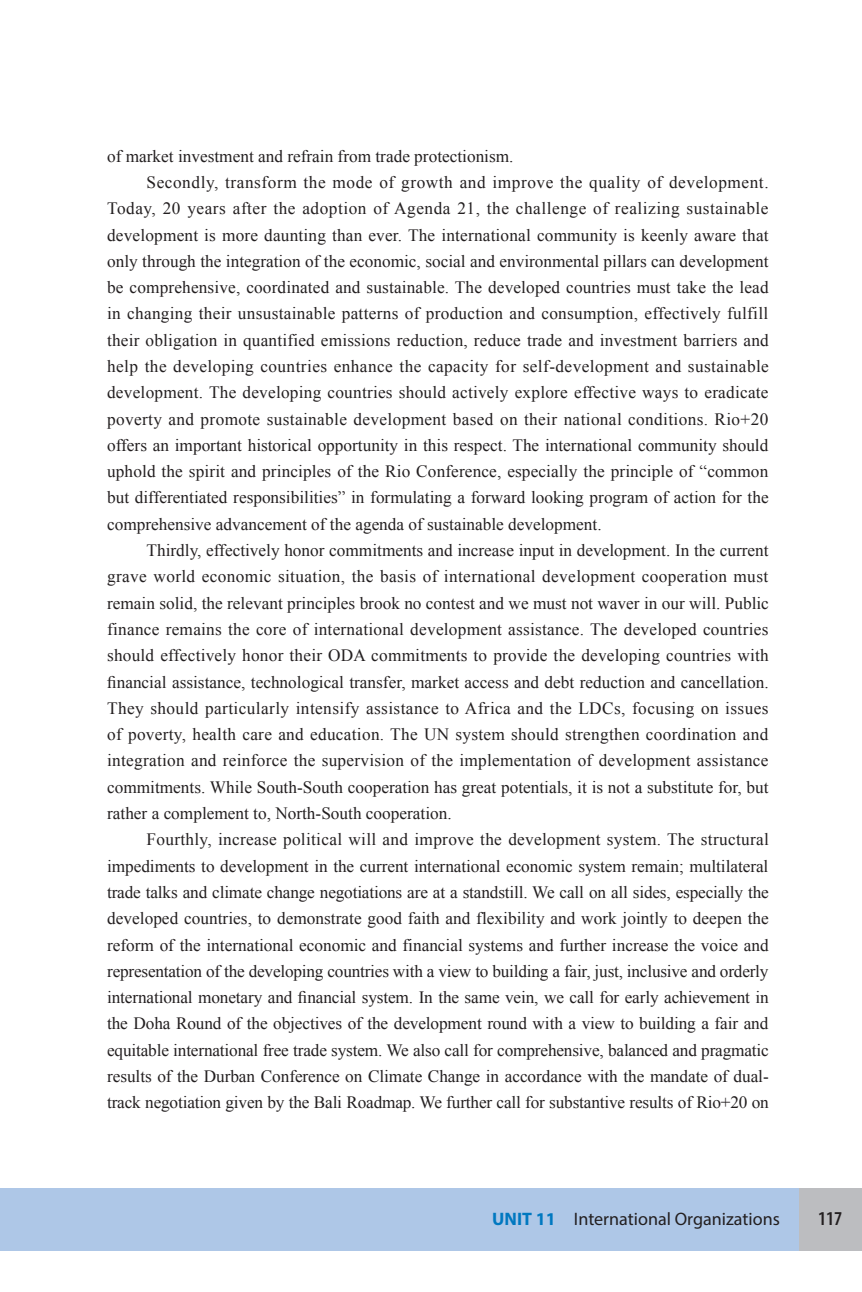
<style>
.page{position:relative;width:862px;height:1292px;background:#fff}
.page>*{position:absolute;margin:0;border:0;box-sizing:border-box;transform-origin:0 0}
.t1{font:600 condensed 19.8px "Myriad Pro";color:#231f20}
.t2{font:18px "Myriad Pro";color:#231f20}
.t3{font:17.2px "Times New Roman";color:#231f20}
.t4{font:17.2px "Times New Roman";letter-spacing:.02em;color:#231f20}
.t5{font:17.2px "Times New Roman";letter-spacing:.025em;color:#231f20}
.t6{font:17.2px "Times New Roman";letter-spacing:.03em;color:#231f20}
.s1{font-weight:700;color:#0078c0}
</style>
<div class="page">
<div style="left:0;top:1188px;width:801px;height:63px;background:#aec7e7"></div>
<div style="left:799px;top:1188px;width:63px;height:63px;background:#bcbdc0"></div>
<p class="t3" style="left:107px;top:146px;width:408px">of market investment and refrain from trade protectionism.</p>
<p class="t6" style="left:147px;top:173px;width:624px">Secondly, transform the mode of growth and improve the quality of development.</p>
<p class="t6" style="left:107px;top:199px;width:663px">Today, 20 years after the adoption of Agenda 21, the challenge of realizing sustainable</p>
<p class="t3" style="left:107px;top:225px;width:663px">development is more daunting than ever. The international community is keenly aware that</p>
<p class="t3" style="left:107px;top:252px;width:663px">only through the integration of the economic, social and environmental pillars can development</p>
<p class="t3" style="left:107px;top:278px;width:663px">be comprehensive, coordinated and sustainable. The developed countries must take the lead</p>
<p class="t3" style="left:107px;top:304px;width:663px">in changing their unsustainable patterns of production and consumption, effectively fulfill</p>
<p class="t3" style="left:107px;top:330px;width:663px">their obligation in quantified emissions reduction, reduce trade and investment barriers and</p>
<p class="t5" style="left:107px;top:357px;width:663px">help the developing countries enhance the capacity for self-development and sustainable</p>
<p class="t3" style="left:107px;top:383px;width:663px">development. The developing countries should actively explore effective ways to eradicate</p>
<p class="t4" style="left:107px;top:409px;width:663px">poverty and promote sustainable development based on their national conditions. Rio+20</p>
<p class="t3" style="left:107px;top:436px;width:663px">offers an important historical opportunity in this respect. The international community should</p>
<p class="t3" style="left:107px;top:462px;width:663px">uphold the spirit and principles of the Rio Conference, especially the principle of “common</p>
<p class="t3" style="left:107px;top:488px;width:663px">but differentiated responsibilities” in formulating a forward looking program of action for the</p>
<p class="t3" style="left:107px;top:514px;width:496px">comprehensive advancement of the agenda of sustainable development.</p>
<p class="t3" style="left:147px;top:541px;width:624px">Thirdly, effectively honor commitments and increase input in development. In the current</p>
<p class="t4" style="left:107px;top:567px;width:663px">grave world economic situation, the basis of international development cooperation must</p>
<p class="t3" style="left:107px;top:593px;width:663px">remain solid, the relevant principles brook no contest and we must not waver in our will. Public</p>
<p class="t3" style="left:107px;top:620px;width:663px">finance remains the core of international development assistance. The developed countries</p>
<p class="t3" style="left:107px;top:646px;width:663px">should effectively honor their ODA commitments to provide the developing countries with</p>
<p class="t3" style="left:107px;top:672px;width:663px">financial assistance, technological transfer, market access and debt reduction and cancellation.</p>
<p class="t5" style="left:107px;top:699px;width:663px">They should particularly intensify assistance to Africa and the LDCs, focusing on issues</p>
<p class="t3" style="left:107px;top:725px;width:663px">of poverty, health care and education. The UN system should strengthen coordination and</p>
<p class="t3" style="left:107px;top:751px;width:663px">integration and reinforce the supervision of the implementation of development assistance</p>
<p class="t3" style="left:107px;top:777px;width:663px">commitments. While South-South cooperation has great potentials, it is not a substitute for, but</p>
<p class="t3" style="left:107px;top:804px;width:346px">rather a complement to, North-South cooperation.</p>
<p class="t4" style="left:147px;top:830px;width:624px">Fourthly, increase political will and improve the development system. The structural</p>
<p class="t3" style="left:107px;top:856px;width:663px">impediments to development in the current international economic system remain; multilateral</p>
<p class="t3" style="left:107px;top:883px;width:663px">trade talks and climate change negotiations are at a standstill. We call on all sides, especially the</p>
<p class="t3" style="left:107px;top:909px;width:663px">developed countries, to demonstrate good faith and flexibility and work jointly to deepen the</p>
<p class="t3" style="left:107px;top:935px;width:663px">reform of the international economic and financial systems and further increase the voice and</p>
<p class="t3" style="left:107px;top:961px;width:663px">representation of the developing countries with a view to building a fair, just, inclusive and orderly</p>
<p class="t3" style="left:107px;top:988px;width:663px">international monetary and financial system. In the same vein, we call for early achievement in</p>
<p class="t3" style="left:107px;top:1014px;width:663px">the Doha Round of the objectives of the development round with a view to building a fair and</p>
<p class="t3" style="left:107px;top:1040px;width:663px">equitable international free trade system. We also call for comprehensive, balanced and pragmatic</p>
<p class="t3" style="left:107px;top:1067px;width:663px">results of the Durban Conference on Climate Change in accordance with the mandate of dual-</p>
<p class="t3" style="left:107px;top:1093px;width:663px">track negotiation given by the Bali Roadmap. We further call for substantive results of Rio+20 on</p>
<p class="t2" style="left:492px;top:1212px;width:289px"><span class="s1">UNIT 11</span> International Organizations</p>
<p class="t1" style="left:818px;top:1207px;width:26px">117</p>
</div>
